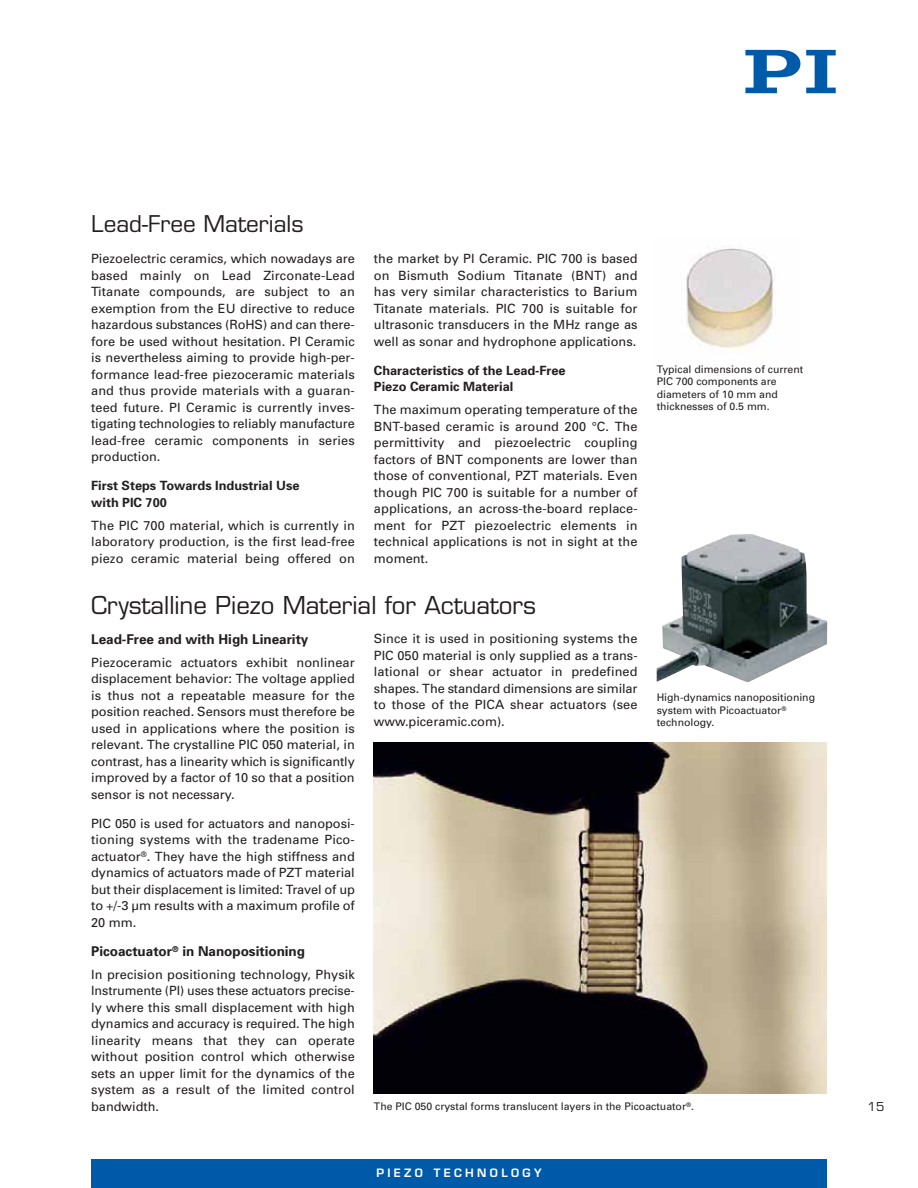
<style>
.page{position:relative;width:918px;height:1188px;background:#fff}
.page>*{position:absolute;margin:0;border:0;box-sizing:border-box;transform-origin:0 0}
.t1{font:24px "Eurostile";color:#231f20}
.t2{font:22.5px "Eurostile";color:#231f20}
.t3{font:700 13.5px "Univers";color:#231f20}
.t4{font:12.75px/16.5px "Univers";letter-spacing:.005em;color:#231f20;text-align:justify}
.t5{font:700 12.75px/16.5px "Univers";color:#231f20}
.t6{font:12px "Eurostile";color:#231f20}
.t7{font:600 11.25px "Eurostile LT";letter-spacing:.3em;color:#fff}
.t8{font:10.5px/12.6px "Univers";color:#231f20}
</style>
<div class="page">
<img style="left:686px;top:248px;width:90px;height:101px">
<svg style="left:806px;top:50px;width:30px;height:43px"></svg>
<svg style="left:745px;top:50px;width:55px;height:43px"></svg>
<img style="left:374px;top:742px;width:453px;height:351px">
<div style="left:91px;top:1160px;width:736px;height:28px;background:#005aaa"></div>
<img style="left:657px;top:534px;width:170px;height:148px">
<h2 class="t2" style="left:91px;top:216px;width:214px">Lead-Free Materials</h2>
<p class="t4" style="left:91px;top:251px;width:265px">Piezoelectric ceramics, which nowadays are based mainly on Lead Zirconate-Lead Titanate compounds, are subject to an exemption from the EU directive to reduce hazardous substances (RoHS) and can there - fore be used without hesitation. PI Ceramic is nevertheless aiming to provide high-per - for mance lead-free piezoceramic materials and thus provide materials with a guaran&shy;teed future. PI Ceramic is currently inves - tigating technologies to reliably manufacture lead-free ceramic components in series pro duc tion.</p>
<p class="t5" style="left:91px;top:479px;width:210px">First Steps Towards Industrial Use with PIC 700</p>
<p class="t4" style="left:91px;top:518px;width:265px">The PIC 700 material, which is currently in laboratory production, is the first lead-free piezo ceramic material being offered on</p>
<p class="t4" style="left:374px;top:251px;width:265px">the market by PI Ceramic. PIC 700 is based on Bismuth Sodium Titanate (BNT) and has very similar characteristics to Barium Titanate materials. PIC 700 is suitable for ultrasonic transducers in the MHz range as well as sonar and hydrophone applications.</p>
<p class="t5" style="left:374px;top:363px;width:193px">Characteristics of the Lead-Free<br>Piezo Ceramic Material</p>
<p class="t4" style="left:374px;top:403px;width:265px">The maximum operating temperature of the BNT-based ceramic is around 200 °C. The permittivity and piezoelectric coupling factors of BNT components are lower than those of conventional, PZT materials. Even though PIC 700 is suitable for a number of applications, an across-the-board replace&shy;ment for PZT piezoelectric elements in technical applications is not in sight at the moment.</p>
<h1 class="t1" style="left:91px;top:596px;width:446px">Crystalline Piezo Material for Actuators</h1>
<p class="t8" style="left:657px;top:364px;width:148px">Typical dimensions of current<br>PIC 700 components are diameters of 10 mm and thicknesses of 0.5 mm.</p>
<p class="t3" style="left:91px;top:634px;width:219px">Lead-Free and with High Linearity</p>
<p class="t4" style="left:91px;top:655px;width:265px">Piezoceramic actuators exhibit nonlinear displacement behavior: The voltage applied is thus not a repeatable measure for the position reached. Sensors must therefore be used in applications where the position is relevant. The crystalline PIC 050 material, in contrast, has a linearity which is significantly improved by a factor of 10 so that a position sensor is not necessary.</p>
<p class="t4" style="left:91px;top:816px;width:265px">PIC 050 is used for actuators and nanoposi&shy;tioning systems with the tradename Pico&shy;actuator<sup>®</sup>. They have the high stiffness and dynamics of actuators made of PZT material but their displacement is limited: Travel of up to +/-3 μm results with a maximum profile of 20 mm.</p>
<p class="t3" style="left:91px;top:946px;width:215px">Picoactuator<sup>®</sup> in Nanopositioning</p>
<p class="t4" style="left:91px;top:967px;width:265px">In precision positioning technology, Physik Instrumente (PI) uses these actuators precis e - ly where this small displacement with high dynamics and accuracy is required. The high linearity means that they can operate without position control which otherwise sets an upper limit for the dynamics of the system as a result of the limited control bandwidth.</p>
<p class="t4" style="left:374px;top:631px;width:265px">Since it is used in positioning systems the PIC 050 material is only supplied as a trans&shy;lational or shear actuator in predefined shapes. The standard dimensions are similar to those of the PICA shear actuators (see www.piceramic.com).</p>
<p class="t8" style="left:657px;top:692px;width:160px">High-dynamics nanopositioning system with Picoactuator<sup>® </sup>technology.</p>
<p class="t8" style="left:374px;top:1101px;width:322px">The PIC 050 crystal forms translucent layers in the Picoactuator<sup>®</sup>.</p>
<p class="t7" style="left:376px;top:1169px;width:167px">PIEZO TECHNOLOGY</p>
<p class="t6" style="left:868px;top:1102px;width:18px">15</p>
</div>
